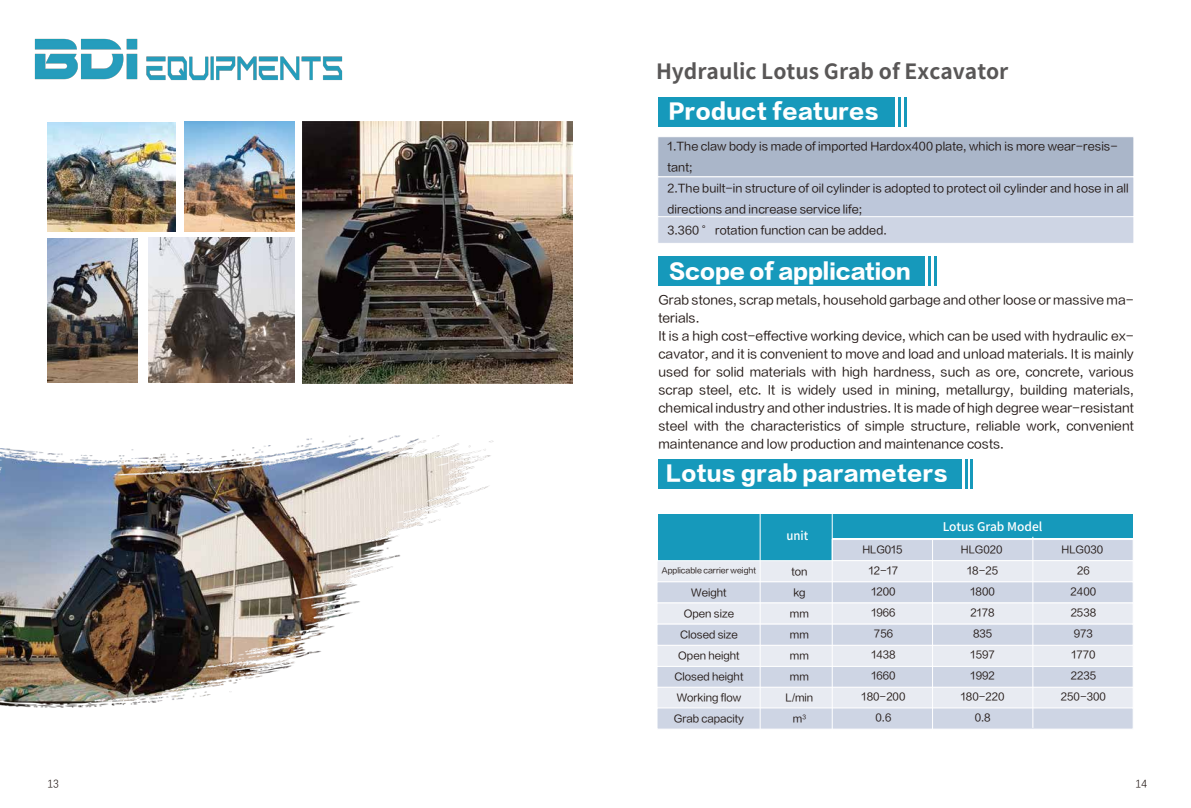
<style>
.page{position:relative;width:1191px;height:808px;background:#fff}
.page>*{position:absolute;margin:0;border:0;box-sizing:border-box;transform-origin:0 0}
.t1{font:700 21px "Source Han Sans CN";color:#595757}
.t2{font:20px "FZLTTHJW GB1 0";letter-spacing:.025em;color:#fff}
.t3{font:20px "FZLTTHJW GB1 0";color:#fff}
.t4{font:12px/18px "FZLTHJW GB1 0";letter-spacing:.005em;color:#221815}
.t5{font:500 12px "Source Han Sans CN";color:#fff}
.t6{font:500 12px "Source Han Sans CN";color:#fff;scale:.95 1}
.t7{font:11px/21px "FZLTHJW GB1 0";letter-spacing:.005em;color:#221815}
.t8{font:11px "Deng Xian";color:#221815}
.t9{font:10px/21px "FZLTHJW GB1 0";color:#221815;text-align:center}
.t10{font:7.6px "FZLTHJW GB1 0";color:#221815}
</style>
<div class="page">
<img style="left:0;top:435px;width:494px;height:272px">
<div style="left:658px;top:514px;width:475px;height:23px;background:#1699bb"></div>
<div style="left:658px;top:514px;width:174px;height:47px;background:#1699bb"></div>
<div style="left:831px;top:539px;width:302px;height:22px;background:#ced5e4;border:1px solid #fff"></div>
<div style="left:656px;top:560px;width:477px;height:22px;background:#e8ebf2;border:1px solid #fff"></div>
<div style="left:656px;top:581px;width:477px;height:22px;background:#ced5e4;border:1px solid #fff"></div>
<div style="left:656px;top:645px;width:477px;height:22px;background:#e8ebf2"></div>
<div style="left:656px;top:602px;width:477px;height:23px;background:#e8ebf2;border:1px solid #fff"></div>
<div style="left:656px;top:624px;width:477px;height:22px;background:#ced5e4;border:1px solid #fff"></div>
<div style="left:656px;top:666px;width:477px;height:22px;background:#ced5e4;border:1px solid #fff"></div>
<div style="left:656px;top:687px;width:477px;height:22px;background:#e8ebf2;border:1px solid #fff"></div>
<div style="left:656px;top:707px;width:477px;height:23px;background:#ced5e4;border:1px solid #fff"></div>
<hr style="left:759px;top:514px;width:1px;height:215px;background:#fff">
<hr style="left:831px;top:514px;width:1px;height:215px;background:#fff">
<img style="left:302px;top:122px;width:271px;height:261px">
<hr style="left:1032px;top:537px;width:1px;height:191px;background:#fff">
<hr style="left:932px;top:538px;width:1px;height:191px;background:#fff">
<div style="left:657px;top:215px;width:477px;height:29px;background:#ced5e4;border:1px solid #fff"></div>
<div style="left:657px;top:176px;width:477px;height:41px;background:#bdc7da;border:1px solid #fff"></div>
<div style="left:657px;top:136px;width:477px;height:41px;background:#aab6c9;border:1px solid #fff"></div>
<img style="left:47px;top:139px;width:128px;height:93px">
<img style="left:185px;top:139px;width:109px;height:93px">
<img style="left:149px;top:238px;width:145px;height:145px">
<img style="left:47px;top:238px;width:90px;height:145px">
<div style="left:658px;top:257px;width:266px;height:29px;background:#1699bb"></div>
<hr style="left:928px;top:257px;width:2px;height:29px;background:#1699bb">
<hr style="left:933px;top:257px;width:3px;height:29px;background:#1699bb">
<div style="left:658px;top:98px;width:237px;height:29px;background:#1699bb"></div>
<hr style="left:898px;top:98px;width:3px;height:29px;background:#1699bb">
<hr style="left:903px;top:98px;width:3px;height:29px;background:#1699bb">
<div style="left:658px;top:459px;width:303px;height:29px;background:#1699bb"></div>
<hr style="left:964px;top:459px;width:3px;height:29px;background:#1699bb">
<hr style="left:970px;top:459px;width:3px;height:29px;background:#1699bb">
<img style="left:34px;top:38px;width:315px;height:101px">
<h1 class="t1" style="left:656px;top:60px;width:354px">Hydraulic Lotus Grab of Excavator</h1>
<h2 class="t2" style="left:668px;top:100px;width:211px">Product features</h2>
<p class="t7" style="left:667px;top:136px;width:463px">1.The claw body is made of imported Hardox400 plate, which is more wear-resis&shy;tant;<br>2.The built-in structure of oil cylinder is adopted to protect oil cylinder and hose in all directions and increase service life;<br>3.360 ° rotation function can be added.</p>
<h2 class="t3" style="left:669px;top:260px;width:243px">Scope of application</h2>
<h2 class="t2" style="left:670px;top:260px;width:46px">用 途</h2>
<p class="t4" style="left:658px;top:291px;width:477px">Grab stones, scrap metals, household garbage and other loose or massive ma&shy;terials.<br>It is a high cost-effective working device, which can be used with hydraulic ex&shy;cavator, and it is convenient to move and load and unload materials. It is mainly used for solid materials with high hardness, such as ore, concrete, various scrap steel, etc. It is widely used in mining, metallurgy, building materials, chemical industry and other industries. It is made of high degree wear-resistant steel with the characteristics of simple structure, reliable work, convenient maintenance and low production and maintenance costs.</p>
<h2 class="t2" style="left:666px;top:462px;width:283px">Lotus grab parameters</h2>
<p class="t6" style="left:786px;top:529px;width:25px">unit</p>
<p class="t10" style="left:662px;top:566px;width:96px">Applicable carrier weight</p>
<p class="t9" style="left:785px;top:562px;width:29px">ton kg mm mm mm mm<br>L/min m<sup>3</sup></p>
<p class="t9" style="left:674px;top:582px;width:72px">Weight<br>Open size<br>Closed size<br>Open height<br>Closed height<br>Working flow<br>Grab capacity</p>
<p class="t5" style="left:942px;top:520px;width:101px">Lotus Grab Model</p>
<p class="t9" style="left:861px;top:539px;width:45px">HLG015<br>12-17<br>1200<br>1966<br>756<br>1438<br>1660<br>180-200<br>0.6</p>
<p class="t9" style="left:961px;top:539px;width:45px">HLG020<br>18-25<br>1800<br>2178<br>835<br>1597<br>1992<br>180-220<br>0.8</p>
<p class="t9" style="left:1061px;top:539px;width:46px">HLG030<br>26<br>2400<br>2538<br>973<br>1770<br>2235<br>250-300</p>
<p class="t8" style="left:47px;top:776px;width:13px">13</p>
<p class="t8" style="left:1135px;top:776px;width:13px">14</p>
</div>
